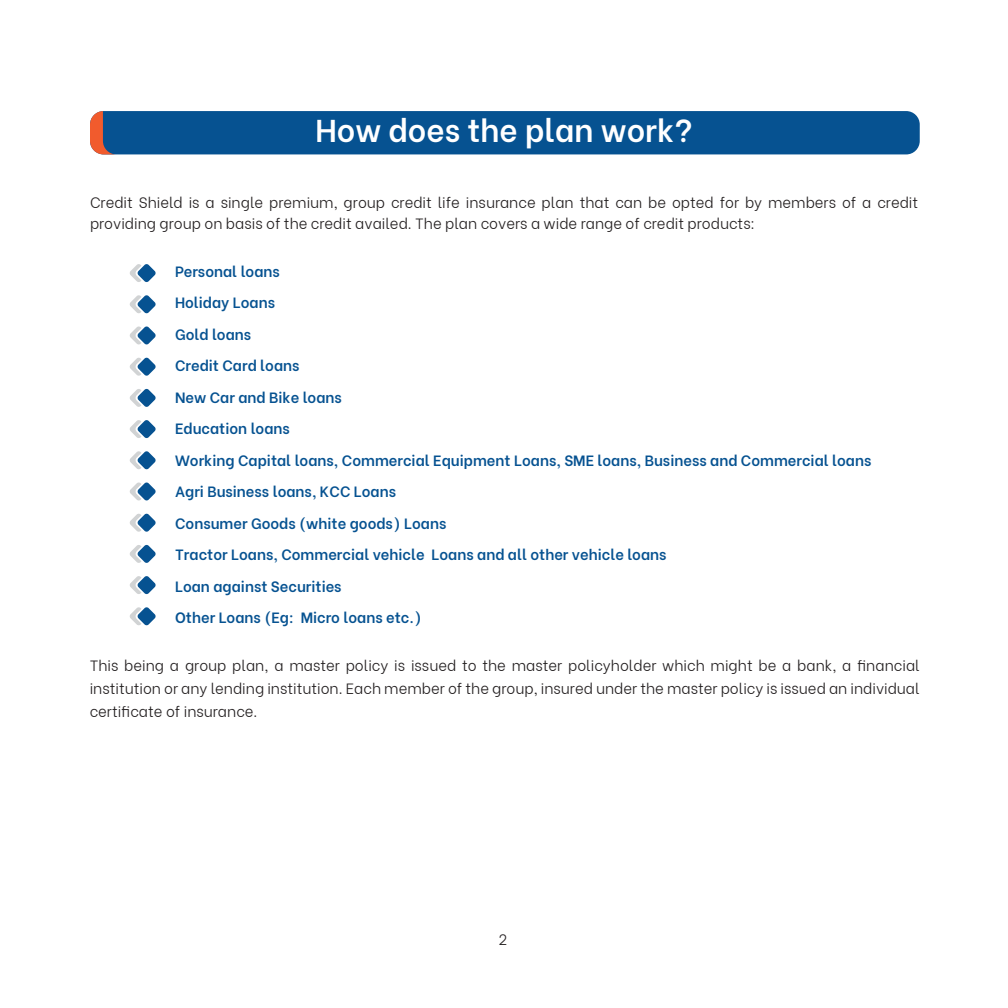
<style>
.page{position:relative;width:1008px;height:1008px;background:#fff}
.page>*{position:absolute;margin:0;border:0;box-sizing:border-box;transform-origin:0 0}
.t1{font:600 31.5px "Be Vietnam";color:#fff}
.t2{font:300 14.88px/22.8px "Be Vietnam";color:#231f20}
.t3{font:600 14.88px/31.5px "Be Vietnam";color:#065291}
</style>
<div class="page">
<div style="left:90px;top:111px;width:830px;height:43px;background:#065291;border-radius:14px"></div>
<svg style="left:90px;top:111px;width:26px;height:43px"></svg>
<svg style="left:130px;top:264px;width:26px;height:18px"></svg>
<svg style="left:129px;top:295px;width:27px;height:19px"></svg>
<svg style="left:129px;top:326px;width:27px;height:19px"></svg>
<svg style="left:129px;top:357px;width:27px;height:19px"></svg>
<svg style="left:130px;top:388px;width:26px;height:19px"></svg>
<svg style="left:130px;top:420px;width:26px;height:19px"></svg>
<svg style="left:129px;top:451px;width:27px;height:19px"></svg>
<svg style="left:129px;top:482px;width:27px;height:19px"></svg>
<svg style="left:129px;top:513px;width:27px;height:19px"></svg>
<svg style="left:130px;top:544px;width:26px;height:19px"></svg>
<svg style="left:130px;top:576px;width:26px;height:19px"></svg>
<svg style="left:129px;top:607px;width:27px;height:19px"></svg>
<h1 class="t1" style="left:316px;top:104px;width:378px">How does the plan work?</h1>
<p class="t2" style="left:90px;top:191px;width:830px;line-height:21px">Credit Shield is a single premium, group credit life insurance plan that can be opted for by members of a credit providing group on basis of the credit availed. The plan covers a wide range of credit products:</p>
<p class="t3" style="left:175px;top:254px;width:698px">Personal loans<br>Holiday Loans<br>Gold loans<br>Credit Card loans<br>New Car and Bike loans<br>Education loans<br>Working Capital loans, Commercial Equipment Loans, SME loans, Business and Commercial loans<br>Agri Business loans, KCC Loans<br>Consumer Goods (white goods) Loans<br>Tractor Loans, Commercial vehicle Loans and all other vehicle loans<br>Loan against Securities<br>Other Loans (Eg: Micro loans etc.)</p>
<p class="t2" style="left:90px;top:653px;width:832px;text-align:justify">This being a group plan, a master policy is issued to the master policyholder which might be a bank, a financial institution or any lending institution. Each member of the group, insured under the master policy is issued an individual certificate of insurance.</p>
<p class="t2" style="left:499px;top:927px;width:10px">2</p>
</div>
